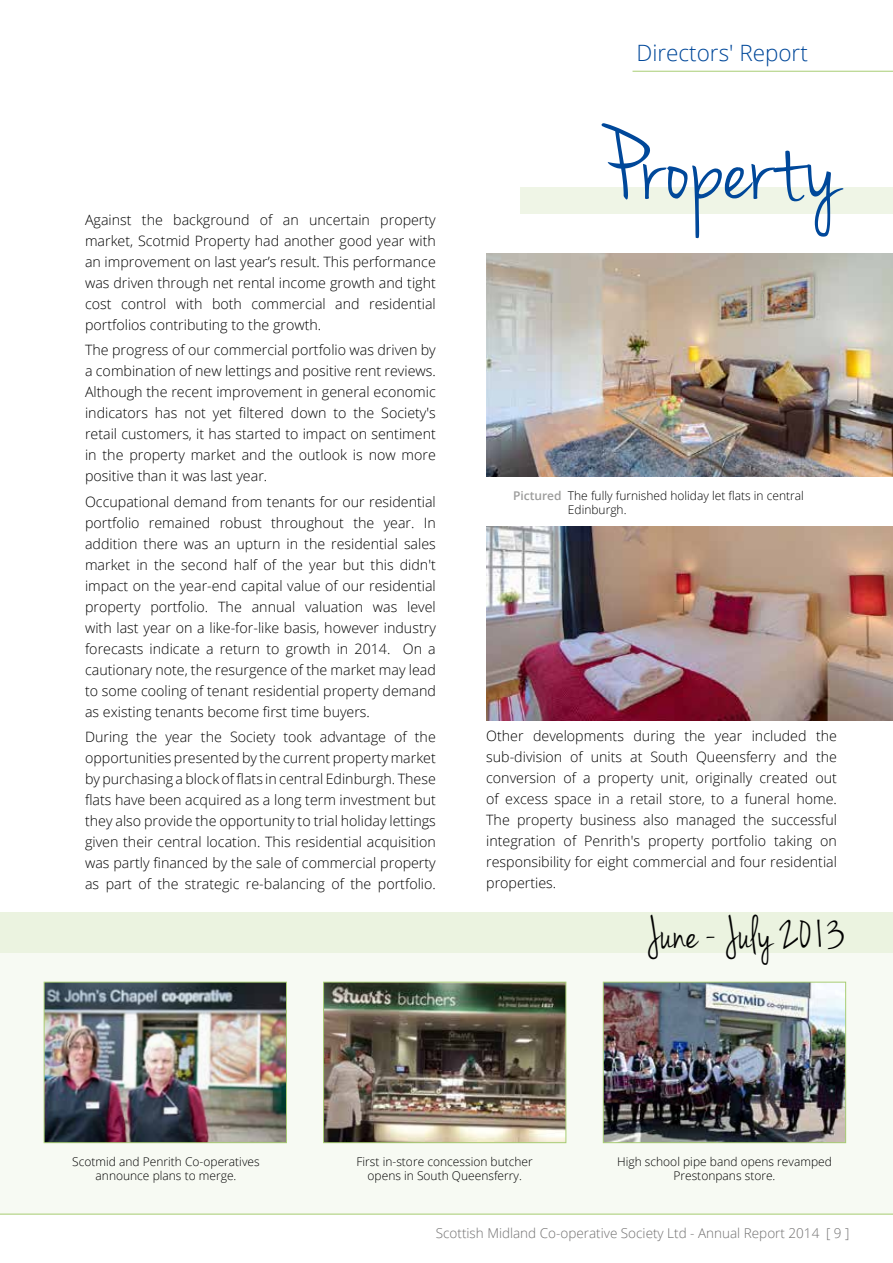
<style>
.page{position:relative;width:893px;height:1263px;background:#fff}
.page>*{position:absolute;margin:0;border:0;box-sizing:border-box;transform-origin:0 0}
.t1{font:108px "Jenna Sue";letter-spacing:.015em;color:#00489a}
.t2{font:48px "Jenna Sue";color:#000}
.t3{font:300 22.5px "Open Sans";color:#00489a}
.t4{font:300 14.25px/21px "Open Sans";color:#000;text-align:justify}
.t5{font:300 13.5px "Open Sans";color:#706f6f}
.t6{font:300 12px/14.4px "Open Sans";color:#000;text-align:center}
.s1{font-weight:600;color:#9d9d9c}
</style>
<div class="page">
<div style="left:0;top:912px;width:893px;height:302px;background:#f7faf3"></div>
<div style="left:0;top:912px;width:893px;height:40px;background:#ebf3e0"></div>
<div style="left:520px;top:187px;width:373px;height:27px;background:#eff5e6"></div>
<hr style="left:0;top:1214px;width:893px;height:1px;background:#a8cd74">
<hr style="left:632px;top:71px;width:261px;height:1px;background:#a8cd74">
<img style="left:486px;top:253px;width:407px;height:224px">
<img style="left:486px;top:527px;width:407px;height:193px">
<img style="left:46px;top:984px;width:239px;height:157px">
<div style="left:44px;top:982px;width:243px;height:161px;border:1px solid #a8cd74"></div>
<img style="left:605px;top:984px;width:239px;height:157px">
<div style="left:603px;top:982px;width:243px;height:161px;border:1px solid #a8cd74"></div>
<img style="left:325px;top:984px;width:239px;height:157px">
<div style="left:323px;top:982px;width:243px;height:161px;border:1px solid #a8cd74"></div>
<h3 class="t3" style="left:636px;top:38px;width:173px">Directors' Report</h3>
<h1 class="t1" style="left:603px;top:105px;width:239px">Property</h1>
<p class="t4" style="left:85px;top:209px;width:352px">Against the background of an uncertain property market, Scotmid Property had another good year with an improvement on last year’s result. This performance was driven through net rental income growth and tight cost control with both commercial and residential portfolios contributing to the growth.</p>
<p class="t4" style="left:85px;top:339px;width:352px">The progress of our commercial portfolio was driven by a combination of new lettings and positive rent reviews.<br>Although the recent improvement in general economic indicators has not yet filtered down to the Society's retail customers, it has started to impact on sentiment in the property market and the outlook is now more positive than it was last year.</p>
<p class="t4" style="left:85px;top:490px;width:352px">Occupational demand from tenants for our residential portfolio remained robust throughout the year. In addition there was an upturn in the residential sales market in the second half of the year but this didn't impact on the year-end capital value of our residential property portfolio. The annual valuation was level with last year on a like-for-like basis, however industry forecasts indicate a return to growth in 2014. On a cautionary note, the resurgence of the market may lead to some cooling of tenant residential property demand as existing tenants become first time buyers.</p>
<p class="t4" style="left:85px;top:726px;width:352px">During the year the Society took advantage of the opportunities presented by the current property market by purchasing a block of flats in central Edinburgh. These flats have been acquired as a long term investment but they also provide the opportunity to trial holiday lettings given their central location. This residential acquisition was partly financed by the sale of commercial property as part of the strategic re-balancing of the portfolio.</p>
<p class="t4" style="left:486px;top:725px;width:352px">Other developments during the year included the sub-division of units at South Queensferry and the conversion of a property unit, originally created out of excess space in a retail store, to a funeral home.<br>The property business also managed the successful integration of Penrith's property portfolio taking on responsibility for eight commercial and four residential properties.</p>
<p class="t6" style="left:568px;top:488px;width:238px;text-align:left;text-indent:-55px"><span class="s1">Pictured</span> The fully furnished holiday let flats in central<br>Edinburgh.</p>
<h2 class="t2" style="left:647px;top:906px;width:199px">June - July 2013</h2>
<p class="t6" style="left:72px;top:1154px;width:189px">Scotmid and Penrith Co-operatives announce plans to merge.</p>
<p class="t6" style="left:617px;top:1154px;width:216px">High school pipe band opens revamped<br>Prestonpans store.</p>
<p class="t6" style="left:357px;top:1154px;width:178px">First in-store concession butcher opens in South Queensferry.</p>
<p class="t5" style="left:436px;top:1224px;width:415px">Scottish Midland Co-operative Society Ltd - Annual Report 2014 [ 9 ]</p>
</div>
